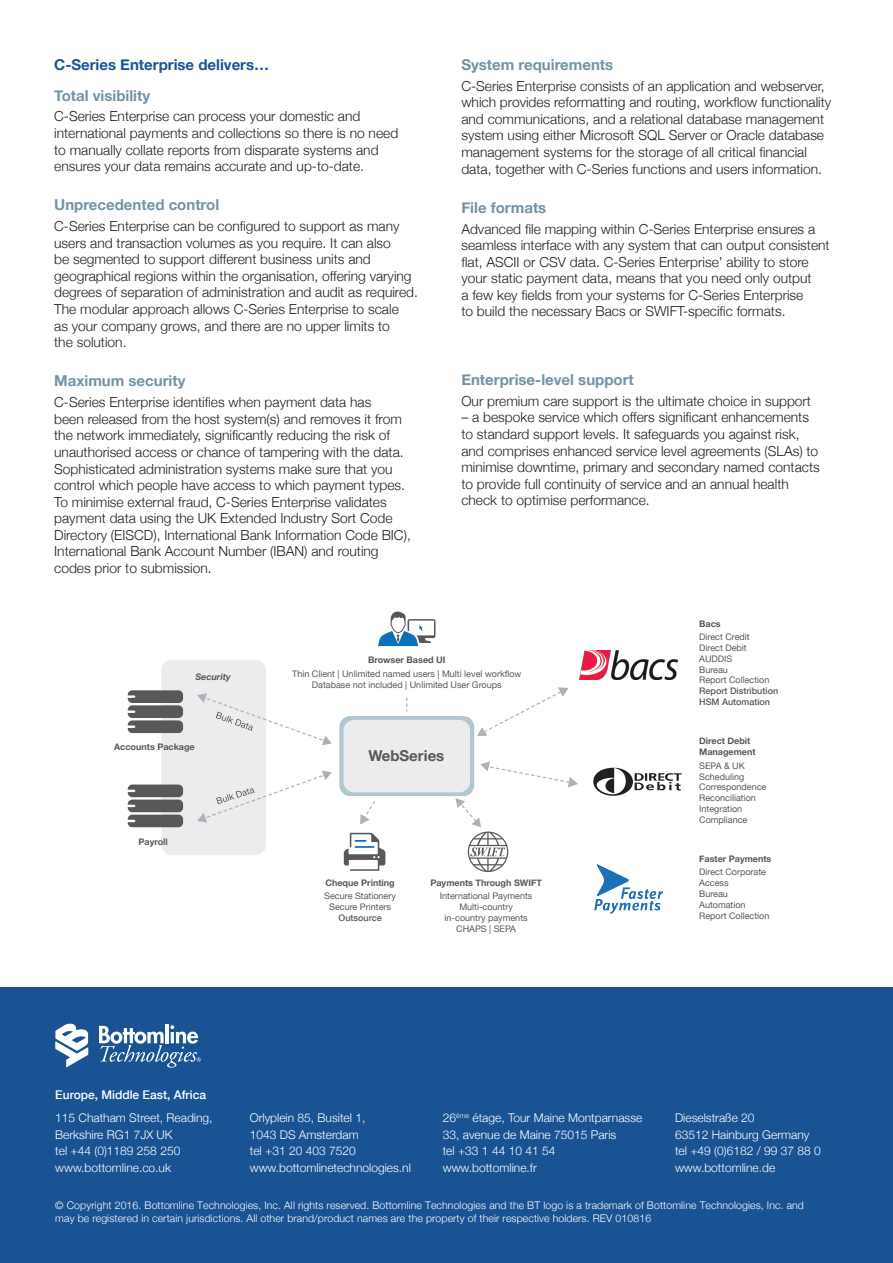
<style>
.page{position:relative;width:893px;height:1263px;background:#fff}
.page>*{position:absolute;margin:0;border:0;box-sizing:border-box;transform-origin:0 0}
.Subhead_2{font:700 15px "Helvetica Neue";color:#7493a6}
.SUBHEAD{font:700 15px "Helvetica Neue";color:#1a5394}
.t1{font:700 15px "Helvetica Neue";color:#57585a}
.BODY_COPY{font:300 13.8px/16.5px "Helvetica Neue";color:#231f20}
.Footer_Addresses{font:300 12px/16.5px "Helvetica Neue";color:#fff}
.Footer_Bold_Header{font:500 12px "Helvetica Neue";color:#fff}
.White_Copyright{font:300 10.5px/12.8px "Helvetica Neue";letter-spacing:.01em;color:#fff}
.t2{font:9px/10.8px "Helvetica Neue";color:#57585a}
.t3{font:700 9px/10.8px "Helvetica Neue";color:#57585a}
.t4{font:italic 700 9px "Helvetica Neue";color:#57585a}
.s1{font-weight:700}
.s2{font-weight:500}
</style>
<div class="page">
<svg style="left:360px;top:801px;width:15px;height:24px"></svg>
<svg style="left:378px;top:611px;width:57px;height:35px"></svg>
<div style="left:161px;top:660px;width:105px;height:195px;background:#ececee;border-radius:11px"></div>
<svg style="left:128px;top:690px;width:55px;height:43px;background:#707173"></svg>
<svg style="left:128px;top:784px;width:55px;height:43px;background:#717274"></svg>
<svg style="left:344px;top:833px;width:41px;height:38px"></svg>
<svg style="left:593px;top:768px;width:89px;height:28px"></svg>
<img style="left:580px;top:651px;width:97px;height:28px">
<img style="left:595px;top:865px;width:67px;height:49px">
<svg style="left:480px;top:761px;width:98px;height:26px"></svg>
<svg style="left:477px;top:687px;width:92px;height:49px"></svg>
<svg style="left:339px;top:716px;width:135px;height:80px;background:#b6c8d4"></svg>
<div style="left:343px;top:720px;width:127px;height:72px;background:#ececee;border-radius:11px"></div>
<svg style="left:197px;top:693px;width:135px;height:52px"></svg>
<svg style="left:197px;top:770px;width:135px;height:52px"></svg>
<svg style="left:455px;top:798px;width:53px;height:74px"></svg>
<div style="left:0;top:987px;width:893px;height:276px;background:#1a5394"></div>
<hr style="left:165px;top:1024px;width:4px;height:19px;background:#fff">
<svg style="left:99px;top:1025px;width:102px;height:43px"></svg>
<svg style="left:55px;top:1024px;width:33px;height:43px"></svg>
<p class="SUBHEAD" style="left:54px;top:55px;width:216px">C-Series Enterprise delivers…</p>
<p class="Subhead_2" style="left:54px;top:86px;width:98px">Total visibility</p>
<p class="BODY_COPY" style="left:54px;top:108px;width:346px">C-Series Enterprise can process your domestic and international payments and collections so there is no need to manually collate reports from disparate systems and ensures your data remains accurate and up-to-date.</p>
<p class="Subhead_2" style="left:54px;top:196px;width:167px">Unprecedented control</p>
<p class="BODY_COPY" style="left:54px;top:218px;width:365px">C-Series Enterprise can be configured to support as many users and transaction volumes as you require. It can also<br>be segmented to support different business units and geographical regions within the organisation, offering varying degrees of separation of administration and audit as required.<br>The modular approach allows C-Series Enterprise to scale<br>as your company grows, and there are no upper limits to<br>the solution.</p>
<p class="Subhead_2" style="left:54px;top:372px;width:133px">Maximum security</p>
<p class="BODY_COPY" style="left:54px;top:394px;width:358px">C-Series Enterprise identifies when payment data has<br>been released from the host system(s) and removes it from the network immediately, significantly reducing the risk of unauthorised access or chance of tampering with the data.<br>Sophisticated administration systems make sure that you control which people have access to which payment types.<br>To minimise external fraud, C-Series Enterprise validates payment data using the UK Extended Industry Sort Code Directory (EISCD), International Bank Information Code BIC), International Bank Account Number (IBAN) and routing codes prior to submission.</p>
<p class="Subhead_2" style="left:461px;top:55px;width:153px">System requirements</p>
<p class="BODY_COPY" style="left:461px;top:77px;width:371px">C-Series Enterprise consists of an application and webserver, which provides reformatting and routing, workflow functionality and communications, and a relational database management system using either Microsoft SQL Server or Oracle database management systems for the storage of all critical financial data, together with C-Series functions and users information.</p>
<p class="Subhead_2" style="left:461px;top:198px;width:86px">File formats</p>
<p class="BODY_COPY" style="left:461px;top:220px;width:370px">Advanced file mapping within C-Series Enterprise ensures a seamless interface with any system that can output consistent flat, ASCII or CSV data. C-Series Enterprise’ ability to store your static payment data, means that you need only output<br>a few key fields from your systems for C-Series Enterprise<br>to build the necessary Bacs or SWIFT-specific formats.</p>
<p class="Subhead_2" style="left:461px;top:370px;width:174px">Enterprise-level support</p>
<p class="BODY_COPY" style="left:461px;top:392px;width:351px">Our premium care support is the ultimate choice in support</p>
<p class="BODY_COPY" style="left:461px;top:409px;width:360px">– a bespoke service which offers significant enhancements to standard support levels. It safeguards you against risk, and comprises enhanced service level agreements (SLAs) to minimise downtime, primary and secondary named contacts to provide full continuity of service and an annual health check to optimise performance.</p>
<p class="t4" style="left:195px;top:669px;width:37px">Security</p>
<p class="t3" style="left:114px;top:741px;width:82px">Accounts Package</p>
<p class="t3" style="left:139px;top:836px;width:31px">Payroll</p>
<p class="t2" style="left:292px;top:654px;width:231px;line-height:13.5px;text-align:center"><span class="s1">Browser Based UI<br></span>Thin Client | Unlimited named users | Multi level workflow</p>
<p class="t2" style="left:312px;top:680px;width:191px">Database not included | Unlimited User Groups</p>
<p class="t1" style="left:368px;top:746px;width:77px">WebSeries</p>
<p class="t2" style="left:324px;top:876px;width:73px;line-height:13.5px"><span class="s1">Cheque Printing<br></span>Secure Stationery</p>
<p class="t2" style="left:329px;top:902px;width:63px;text-align:center">Secure Printers<br><span class="s2">Outsource</span></p>
<p class="t2" style="left:430px;top:876px;width:113px;line-height:13.5px;text-align:center"><span class="s1">Payments Through SWIFT<br></span>International Payments</p>
<p class="t2" style="left:445px;top:902px;width:85px;text-align:center">Multi-country in-country payments<br>CHAPS | SEPA</p>
<p class="Footer_Bold_Header" style="left:55px;top:1088px;width:152px">Europe, Middle East, Africa</p>
<p class="t2" style="left:699px;top:617px;width:52px;line-height:13.5px"><span class="s1">Bacs<br></span>Direct Credit</p>
<p class="t2" style="left:699px;top:643px;width:81px">Direct Debit<br>AUDDIS<br>Bureau<br>Report Collection<br><span class="s2">Report Distribution<br>HSM Automation</span></p>
<p class="t3" style="left:699px;top:735px;width:58px">Direct Debit<br>Management</p>
<p class="t2" style="left:699px;top:761px;width:69px">SEPA &amp; UK<br>Scheduling<br>Correspondence<br>Reconciliation<br>Integration<br>Compliance</p>
<p class="t2" style="left:699px;top:852px;width:74px;line-height:13.5px"><span class="s1">Faster Payments<br></span>Direct Corporate</p>
<p class="t2" style="left:699px;top:878px;width:72px">Access<br>Bureau<br>Automation<br>Report Collection</p>
<p class="Footer_Addresses" style="left:443px;top:1109px;width:201px">26<sup>ème</sup> étage, Tour Maine Montparnasse</p>
<p class="Footer_Addresses" style="left:443px;top:1126px;width:175px">33, avenue de Maine 75015 Paris</p>
<p class="Footer_Addresses" style="left:443px;top:1142px;width:114px">tel +33 1 44 10 41 54</p>
<p class="Footer_Addresses" style="left:443px;top:1159px;width:96px">www.bottomline.fr</p>
<p class="Footer_Addresses" style="left:55px;top:1109px;width:159px">115 Chatham Street, Reading,</p>
<p class="Footer_Addresses" style="left:55px;top:1126px;width:119px">Berkshire RG1 7JX UK</p>
<p class="Footer_Addresses" style="left:55px;top:1142px;width:127px">tel +44 (0)1189 258 250</p>
<p class="Footer_Addresses" style="left:55px;top:1159px;width:117px">www.bottomline.co.uk</p>
<p class="Footer_Addresses" style="left:675px;top:1109px;width:136px">Dieselstraße 20<br>63512 Hainburg Germany</p>
<p class="Footer_Addresses" style="left:675px;top:1142px;width:147px">tel +49 (0)6182 / 99 37 88 0</p>
<p class="Footer_Addresses" style="left:675px;top:1159px;width:102px">www.bottomline.de</p>
<p class="White_Copyright" style="left:55px;top:1198px;width:750px">© Copyright 2016. Bottomline Technologies, Inc. All rights reserved. Bottomline Technologies and the BT logo is a trademark of Bottomline Technologies, Inc. and may be registered in certain jurisdictions. All other brand/product names are the property of their respective holders. REV 010816</p>
<p class="Footer_Addresses" style="left:250px;top:1109px;width:117px">Orlyplein 85, Busitel 1,</p>
<p class="Footer_Addresses" style="left:250px;top:1126px;width:110px">1043 DS Amsterdam</p>
<p class="Footer_Addresses" style="left:250px;top:1142px;width:107px">tel +31 20 403 7520</p>
<p class="Footer_Addresses" style="left:250px;top:1159px;width:163px">www.bottomlinetechnologies.nl</p>
</div>
